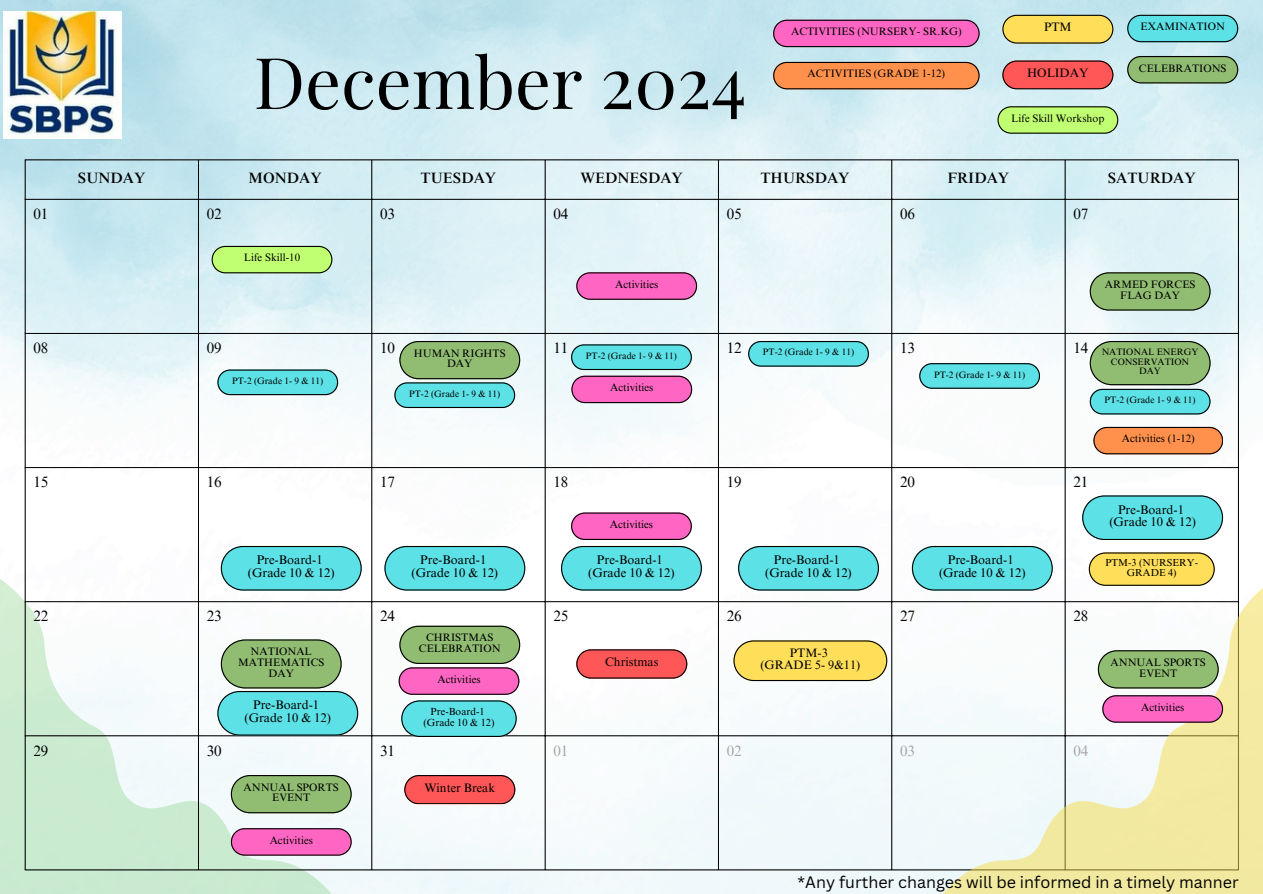
<style>
.page{position:relative;width:1263px;height:894px;background:#fff}
.page>*{position:absolute;margin:0;border:0;box-sizing:border-box;transform-origin:0 0}
.t1{font:71.1px "Playfair Display";color:#000}
.t2{font:16.05px "Canva Sans";color:#000}
.t3{font:15px "Times NRMT Pro";color:#000}
.t4{font:500 15px "Times NRMT Pro";color:#000}
.t5{font:15px "Times NRMT Pro";color:#a6a6a6}
.t6{font:12.6px/12.6px "Times NRMT Pro";color:#000;text-align:center}
.t7{font:12.3px/11.9px "Times NRMT Pro";color:#000;text-align:center}
.t8{font:10.8px/10.8px "Times NRMT Pro";color:#000;text-align:center}
.t9{font:10.35px/10.4px "Times NRMT Pro";color:#000;text-align:center}
.t10{font:10.05px/9.8px "Times NRMT Pro";color:#000;text-align:center}
.t11{font:9.3px/9.3px "Times NRMT Pro";color:#000;text-align:center}
</style>
<div class="page">
<img style="left:0;top:0;width:1263px;height:893px">
<svg style="left:0;top:567px;width:340px;height:326px"></svg>
<hr style="left:25px;top:160px;width:1px;height:709px;background:#000">
<hr style="left:198px;top:160px;width:1px;height:709px;background:#000">
<hr style="left:371px;top:160px;width:1px;height:709px;background:#000">
<hr style="left:545px;top:160px;width:1px;height:709px;background:#000">
<hr style="left:718px;top:160px;width:1px;height:709px;background:#000">
<hr style="left:891px;top:160px;width:1px;height:709px;background:#000">
<hr style="left:1065px;top:160px;width:1px;height:709px;background:#000">
<hr style="left:1238px;top:160px;width:1px;height:709px;background:#000">
<hr style="left:25px;top:159px;width:1214px;height:1px;background:#000">
<hr style="left:25px;top:199px;width:1214px;height:1px;background:#000">
<hr style="left:25px;top:333px;width:1214px;height:1px;background:#000">
<hr style="left:25px;top:467px;width:1214px;height:1px;background:#000">
<hr style="left:25px;top:601px;width:1214px;height:1px;background:#000">
<hr style="left:25px;top:735px;width:1214px;height:1px;background:#000">
<hr style="left:25px;top:869px;width:1214px;height:1px;background:#000">
<svg style="left:576px;top:649px;width:111px;height:29px"></svg>
<div style="left:404px;top:774px;width:111px;height:30px;background:#2a0e0e;border-radius:15px"></div>
<svg style="left:404px;top:774px;width:111px;height:29px"></svg>
<svg style="left:1090px;top:272px;width:120px;height:38px"></svg>
<svg style="left:231px;top:774px;width:121px;height:39px"></svg>
<svg style="left:217px;top:369px;width:121px;height:26px"></svg>
<svg style="left:912px;top:546px;width:141px;height:44px"></svg>
<svg style="left:221px;top:546px;width:141px;height:44px"></svg>
<svg style="left:384px;top:546px;width:141px;height:44px"></svg>
<svg style="left:561px;top:546px;width:141px;height:44px"></svg>
<svg style="left:738px;top:546px;width:141px;height:44px"></svg>
<svg style="left:1089px;top:552px;width:126px;height:15px"></svg>
<svg style="left:733px;top:640px;width:154px;height:41px"></svg>
<svg style="left:933px;top:567px;width:330px;height:326px;fill:#f3f8fa"></svg>
<svg style="left:576px;top:272px;width:121px;height:28px"></svg>
<svg style="left:571px;top:512px;width:121px;height:28px"></svg>
<svg style="left:399px;top:625px;width:121px;height:69px"></svg>
<svg style="left:231px;top:827px;width:121px;height:28px"></svg>
<svg style="left:1102px;top:695px;width:121px;height:27px"></svg>
<svg style="left:1002px;top:60px;width:111px;height:29px"></svg>
<svg style="left:1127px;top:56px;width:111px;height:27px"></svg>
<svg style="left:1002px;top:15px;width:111px;height:29px"></svg>
<svg style="left:1127px;top:15px;width:111px;height:27px"></svg>
<svg style="left:773px;top:62px;width:207px;height:27px"></svg>
<svg style="left:773px;top:20px;width:207px;height:27px"></svg>
<svg style="left:394px;top:341px;width:126px;height:67px"></svg>
<svg style="left:571px;top:344px;width:121px;height:59px"></svg>
<svg style="left:748px;top:341px;width:121px;height:25px"></svg>
<svg style="left:919px;top:363px;width:121px;height:25px"></svg>
<svg style="left:1090px;top:341px;width:120px;height:73px"></svg>
<svg style="left:1082px;top:495px;width:141px;height:45px"></svg>
<svg style="left:217px;top:639px;width:141px;height:96px"></svg>
<svg style="left:401px;top:700px;width:116px;height:36px"></svg>
<svg style="left:1093px;top:427px;width:130px;height:27px"></svg>
<svg style="left:212px;top:246px;width:120px;height:27px"></svg>
<svg style="left:997px;top:106px;width:121px;height:28px"></svg>
<img style="left:4px;top:12px;width:118px;height:127px">
<h4 class="t1" style="left:254px;top:32px;width:494px">December 2024</h4>
<h2 class="t8" style="left:791px;top:27px;width:172px">ACTIVITIES (NURSERY- SR.KG)</h2>
<h4 class="t8" style="left:807px;top:70px;width:139px">ACTIVITIES (GRADE 1-12)</h4>
<h4 class="t7" style="left:1044px;top:23px;width:29px">PTM</h4>
<h4 class="t8" style="left:1140px;top:23px;width:86px">EXAMINATION</h4>
<h6 class="t7" style="left:1027px;top:68px;width:63px">HOLIDAY</h6>
<h4 class="t8" style="left:1011px;top:114px;width:95px">Life Skill Workshop</h4>
<h4 class="t8" style="left:1139px;top:64px;width:89px">CELEBRATIONS</h4>
<p class="t4" style="left:78px;top:172px;width:69px">SUNDAY</p>
<h1 class="t4" style="left:248px;top:172px;width:75px">MONDAY</h1>
<h5 class="t4" style="left:421px;top:172px;width:77px">TUESDAY</h5>
<h5 class="t4" style="left:580px;top:172px;width:104px">WEDNESDAY</h5>
<h2 class="t4" style="left:760px;top:172px;width:91px">THURSDAY</h2>
<h5 class="t4" style="left:947px;top:172px;width:63px">FRIDAY</h5>
<h2 class="t4" style="left:1108px;top:172px;width:90px">SATURDAY</h2>
<h5 class="t3" style="left:33px;top:208px;width:16px">01</h5>
<h6 class="t3" style="left:207px;top:208px;width:16px">02</h6>
<p class="t3" style="left:380px;top:208px;width:16px">03</p>
<p class="t3" style="left:553px;top:208px;width:16px">04</p>
<p class="t3" style="left:727px;top:208px;width:16px">05</p>
<p class="t3" style="left:900px;top:208px;width:16px">06</p>
<p class="t3" style="left:1073px;top:208px;width:16px">07</p>
<h6 class="t8" style="left:244px;top:253px;width:58px">Life Skill-10</h6>
<p class="t8" style="left:615px;top:280px;width:45px">Activities</p>
<p class="t8" style="left:1105px;top:280px;width:92px">ARMED FORCES<br>FLAG DAY</p>
<p class="t3" style="left:33px;top:342px;width:16px">08</p>
<p class="t3" style="left:207px;top:342px;width:16px">09</p>
<p class="t3" style="left:380px;top:342px;width:16px">10</p>
<p class="t3" style="left:553px;top:342px;width:16px">11</p>
<p class="t3" style="left:727px;top:342px;width:16px">12</p>
<p class="t3" style="left:900px;top:342px;width:16px">13</p>
<p class="t3" style="left:1073px;top:342px;width:16px">14</p>
<h4 class="t11" style="left:586px;top:352px;width:93px">PT-2 (Grade 1- 9 &amp; 11)</h4>
<h5 class="t11" style="left:763px;top:348px;width:93px">PT-2 (Grade 1- 9 &amp; 11)</h5>
<p class="t8" style="left:414px;top:348px;width:93px">HUMAN RIGHTS<br>DAY</p>
<h6 class="t11" style="left:232px;top:377px;width:93px">PT-2 (Grade 1- 9 &amp; 11)</h6>
<h5 class="t11" style="left:409px;top:390px;width:93px">PT-2 (Grade 1- 9 &amp; 11)</h5>
<p class="t8" style="left:610px;top:383px;width:45px">Activities</p>
<h6 class="t11" style="left:934px;top:371px;width:93px">PT-2 (Grade 1- 9 &amp; 11)</h6>
<p class="t3" style="left:33px;top:476px;width:16px">15</p>
<p class="t3" style="left:207px;top:476px;width:16px">16</p>
<p class="t3" style="left:380px;top:476px;width:16px">17</p>
<p class="t3" style="left:553px;top:476px;width:16px">18</p>
<p class="t3" style="left:727px;top:476px;width:16px">19</p>
<p class="t3" style="left:900px;top:476px;width:16px">20</p>
<p class="t3" style="left:1073px;top:476px;width:16px">21</p>
<h5 class="t8" style="left:610px;top:520px;width:45px">Activities</h5>
<p class="t11" style="left:1102px;top:348px;width:98px">NATIONAL ENERGY<br>CONSERVATION<br>DAY</p>
<h6 class="t11" style="left:1104px;top:396px;width:93px">PT-2 (Grade 1- 9 &amp; 11)</h6>
<h5 class="t8" style="left:1122px;top:434px;width:74px">Activities (1-12)</h5>
<h4 class="t6" style="left:1109px;top:504px;width:88px">Pre-Board-1 (Grade 10 &amp; 12)</h4>
<h5 class="t6" style="left:248px;top:555px;width:88px">Pre-Board-1 (Grade 10 &amp; 12)</h5>
<p class="t6" style="left:412px;top:555px;width:88px">Pre-Board-1 (Grade 10 &amp; 12)</p>
<h6 class="t6" style="left:588px;top:555px;width:88px">Pre-Board-1 (Grade 10 &amp; 12)</h6>
<p class="t6" style="left:765px;top:555px;width:88px">Pre-Board-1 (Grade 10 &amp; 12)</p>
<h6 class="t10" style="left:1105px;top:558px;width:94px">PTM-3 (NURSERY-<br>GRADE 4)</h6>
<p class="t6" style="left:939px;top:555px;width:88px">Pre-Board-1 (Grade 10 &amp; 12)</p>
<p class="t3" style="left:33px;top:610px;width:16px">22</p>
<p class="t3" style="left:207px;top:610px;width:16px">23</p>
<p class="t3" style="left:380px;top:610px;width:16px">24</p>
<p class="t3" style="left:553px;top:610px;width:16px">25</p>
<p class="t3" style="left:727px;top:610px;width:16px">26</p>
<p class="t3" style="left:900px;top:610px;width:16px">27</p>
<p class="t3" style="left:1073px;top:610px;width:16px">28</p>
<p class="t8" style="left:238px;top:647px;width:88px">NATIONAL<br>MATHEMATICS<br>DAY</p>
<p class="t8" style="left:419px;top:633px;width:83px">CHRISTMAS<br>CELEBRATION</p>
<p class="t8" style="left:437px;top:675px;width:45px">Activities</p>
<h2 class="t6" style="left:245px;top:699px;width:88px">Pre-Board-1 (Grade 10 &amp; 12)</h2>
<h5 class="t9" style="left:423px;top:707px;width:72px">Pre-Board-1 (Grade 10 &amp; 12)</h5>
<p class="t7" style="left:605px;top:657px;width:55px">Christmas</p>
<p class="t7" style="left:760px;top:648px;width:101px">PTM-3<br>(GRADE 5- 9&amp;11)</p>
<p class="t3" style="left:33px;top:744px;width:16px">29</p>
<p class="t3" style="left:207px;top:744px;width:16px">30</p>
<p class="t3" style="left:380px;top:744px;width:16px">31</p>
<p class="t5" style="left:553px;top:744px;width:16px">01</p>
<p class="t5" style="left:727px;top:744px;width:16px">02</p>
<p class="t5" style="left:900px;top:744px;width:16px">03</p>
<p class="t5" style="left:1073px;top:744px;width:16px">04</p>
<p class="t8" style="left:244px;top:782px;width:97px">ANNUAL SPORTS<br>EVENT</p>
<h6 class="t8" style="left:270px;top:835px;width:45px">Activities</h6>
<p class="t7" style="left:424px;top:782px;width:72px">Winter Break</p>
<p class="t8" style="left:1111px;top:657px;width:97px">ANNUAL SPORTS<br>EVENT</p>
<h4 class="t8" style="left:1141px;top:702px;width:45px">Activities</h4>
<p class="t2" style="left:798px;top:870px;width:443px">*Any further changes will be informed in a timely manner</p>
</div>
